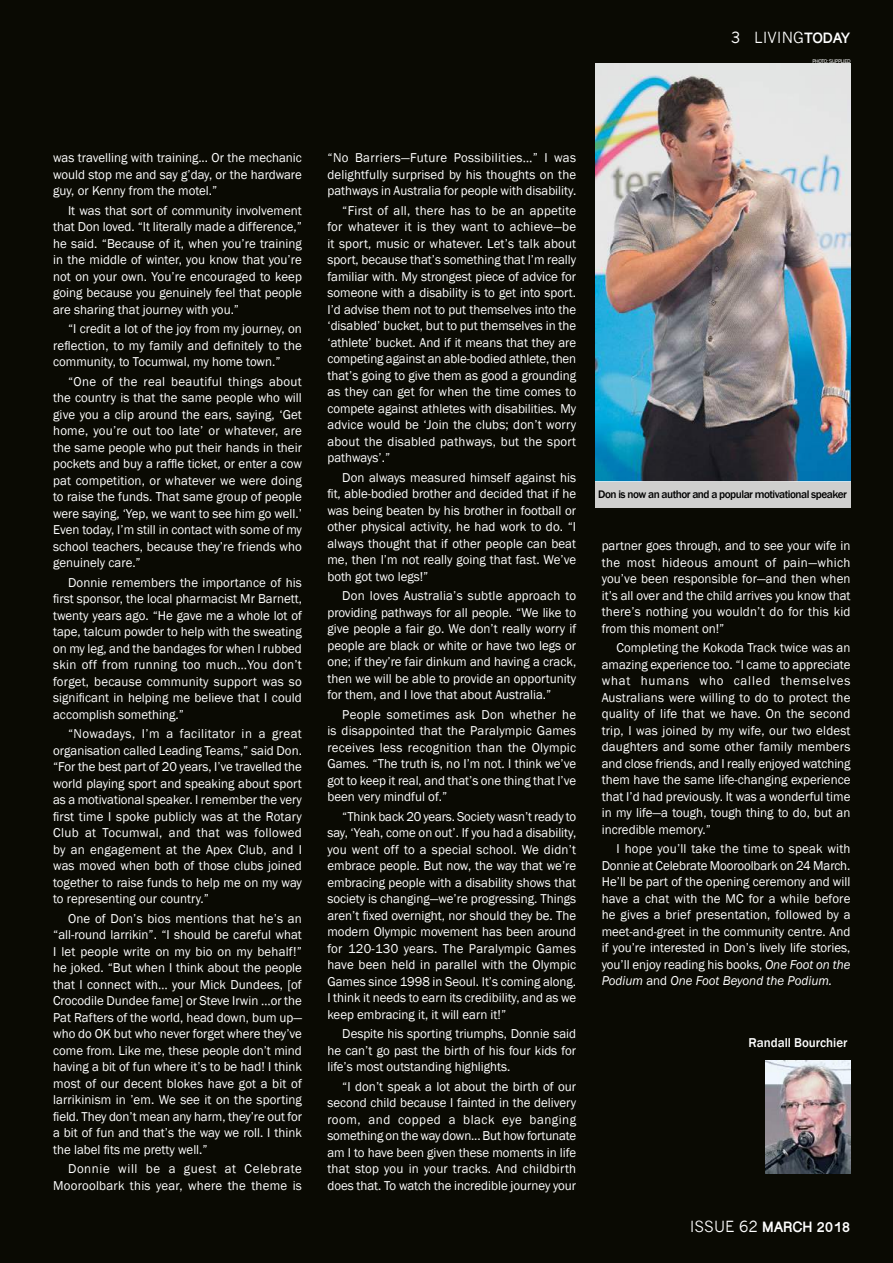
<style>
.page{position:relative;width:893px;height:1263px;background:#0a0a03}
.page>*{position:absolute;margin:0;border:0;box-sizing:border-box;transform-origin:0 0}
.t1{font:700 15px "Myanmar Sangam MN";color:#fff}
.t2{font:15px "News Gothic";color:#fff}
.t3{font:13.2px/16.5px "Franklin Gothic";color:#fff;text-align:justify}
.t4{font:13.2px/16.5px "Franklin Gothic";letter-spacing:.02em;color:#fff;text-align:right}
.t5{font:500 13.2px "Franklin Gothic";color:#fff}
.t6{font:500 11.25px "Franklin Gothic";letter-spacing:-.045em;color:#000}
.t7{font:5.55px "Franklin Gothic";letter-spacing:-.05em;color:#fff}
.s1{font-family:"Myanmar Sangam MN";font-weight:700}
.s2{font-style:italic}
.s3{font-family:"News Gothic";font-weight:400}
</style>
<div class="page">
<img style="left:595px;top:64px;width:255px;height:417px">
<div style="left:595px;top:482px;width:255px;height:26px;background:#cfcfce"></div>
<img style="left:766px;top:1061px;width:84px;height:112px">
<p class="t2" style="left:731px;top:28px;width:121px">3 LIVING<span class="s1">TODAY</span></p>
<p class="t7" style="left:812px;top:58px;width:40px">PHOTO: SUPPLIED</p>
<p class="t3" style="left:53px;top:150px;width:250px">was travelling with training... Or the mechanic would stop me and say g’day, or the hardware guy, or Kenny from the motel.”</p>
<p class="t3" style="left:53px;top:202px;width:250px;text-indent:15px">It was that sort of community involvement that Don loved. “It literally made a difference,” he said. “Because of it, when you’re training in the middle of winter, you know that you’re not on your own. You’re encouraged to keep going because you genuinely feel that people are sharing that journey with you.”</p>
<p class="t3" style="left:53px;top:321px;width:250px;text-indent:15px">“I credit a lot of the joy from my journey, on reflection, to my family and definitely to the community, to Tocumwal, my home town.”</p>
<p class="t3" style="left:53px;top:373px;width:250px;text-indent:15px">“One of the real beautiful things about the country is that the same people who will give you a clip around the ears, saying, ‘Get home, you’re out too late’ or whatever, are the same people who put their hands in their pockets and buy a raffle ticket, or enter a cow pat competition, or whatever we were doing to raise the funds. That same group of people were saying, ‘Yep, we want to see him go well.’ Even today, I’m still in contact with some of my school teachers, because they’re friends who genuinely care.”</p>
<p class="t3" style="left:53px;top:574px;width:250px;text-indent:15px">Donnie remembers the importance of his first sponsor, the local pharmacist Mr Barnett, twenty years ago. “He gave me a whole lot of tape, talcum powder to help with the sweating on my leg, and the bandages for when I rubbed skin off from running too much…You don’t forget, because community support was so significant in helping me believe that I could accomplish something.”</p>
<p class="t3" style="left:53px;top:726px;width:250px;text-indent:15px">“Nowadays, I’m a facilitator in a great organisation called Leading Teams,” said Don. “For the best part of 20 years, I’ve travelled the world playing sport and speaking about sport as a motivational speaker. I remember the very first time I spoke publicly was at the Rotary Club at Tocumwal, and that was followed by an engagement at the Apex Club, and I was moved when both of those clubs joined together to raise funds to help me on my way to representing our country.”</p>
<p class="t3" style="left:53px;top:910px;width:250px;text-indent:15px">One of Don’s bios mentions that he’s an “all-round larrikin”. “I should be careful what I let people write on my bio on my behalf!” he joked. “But when I think about the people that I connect with… your Mick Dundees, [of Crocodile Dundee fame] or Steve Irwin …or the Pat Rafters of the world, head down, bum up— who do OK but who never forget where they’ve come from. Like me, these people don’t mind having a bit of fun where it’s to be had! I think most of our decent blokes have got a bit of larrikinism in ’em. We see it on the sporting field. They don’t mean any harm, they’re out for a bit of fun and that’s the way we roll. I think the label fits me pretty well.”</p>
<p class="t4" style="left:53px;top:1161px;width:250px">Donnie will be a guest at Celebrate<br>Mooroolbark this year, where the theme is</p>
<p class="t3" style="left:327px;top:150px;width:250px">“No Barriers—Future Possibilities…” I was delightfully surprised by his thoughts on the pathways in Australia for people with disability.</p>
<p class="t3" style="left:327px;top:202px;width:250px;text-indent:15px">“First of all, there has to be an appetite for whatever it is they want to achieve—be it sport, music or whatever. Let’s talk about sport, because that’s something that I’m really familiar with. My strongest piece of advice for someone with a disability is to get into sport.<br>I’d advise them not to put themselves into the ‘disabled’ bucket, but to put themselves in the ‘athlete’ bucket. And if it means that they are competing against an able-bodied athlete, then that’s going to give them as good a grounding as they can get for when the time comes to compete against athletes with disabilities. My advice would be ‘Join the clubs; don’t worry about the disabled pathways, but the sport pathways’.”</p>
<p class="t3" style="left:327px;top:469px;width:250px;text-indent:15px">Don always measured himself against his fit, able-bodied brother and decided that if he was being beaten by his brother in football or other physical activity, he had work to do. “I always thought that if other people can beat me, then I’m not really going that fast. We’ve both got two legs!”</p>
<p class="t3" style="left:327px;top:588px;width:250px;text-indent:15px">Don loves Australia’s subtle approach to providing pathways for all people. “We like to give people a fair go. We don’t really worry if people are black or white or have two legs or one; if they’re fair dinkum and having a crack, then we will be able to provide an opportunity for them, and I love that about Australia.”</p>
<p class="t3" style="left:327px;top:706px;width:250px;text-indent:15px">People sometimes ask Don whether he is disappointed that the Paralympic Games receives less recognition than the Olympic Games. “The truth is, no I’m not. I think we’ve got to keep it real, and that’s one thing that I’ve been very mindful of.”</p>
<p class="t3" style="left:327px;top:808px;width:250px;text-indent:15px">“Think back 20 years. Society wasn’t ready to say, ‘Yeah, come on out’. If you had a disability, you went off to a special school. We didn’t embrace people. But now, the way that we’re embracing people with a disability shows that society is changing—we’re progressing. Things aren’t fixed overnight, nor should they be. The modern Olympic movement has been around for 120-130 years. The Paralympic Games have been held in parallel with the Olympic Games since 1998 in Seoul. It’s coming along.<br>I think it needs to earn its credibility, and as we keep embracing it, it will earn it!”</p>
<p class="t3" style="left:327px;top:1026px;width:250px;text-indent:15px">Despite his sporting triumphs, Donnie said he can’t go past the birth of his four kids for life’s most outstanding highlights.</p>
<p class="t3" style="left:327px;top:1078px;width:250px;text-indent:15px">“I don’t speak a lot about the birth of our second child because I fainted in the delivery room, and copped a black eye banging something on the way down... But how fortunate am I to have been given these moments in life that stop you in your tracks. And childbirth does that. To watch the incredible journey your</p>
<p class="t6" style="left:598px;top:487px;width:250px">Don is now an author and a popular motivational speaker</p>
<p class="t3" style="left:602px;top:538px;width:250px">partner goes through, and to see your wife in the most hideous amount of pain—which you’ve been responsible for—and then when it’s all over and the child arrives you know that there’s nothing you wouldn’t do for this kid from this moment on!”</p>
<p class="t3" style="left:602px;top:640px;width:250px;text-indent:15px">Completing the Kokoda Track twice was an amazing experience too. “I came to appreciate what humans who called themselves Australians were willing to do to protect the quality of life that we have. On the second trip, I was joined by my wife, our two eldest daughters and some other family members and close friends, and I really enjoyed watching them have the same life-changing experience that I’d had previously. It was a wonderful time in my life—a tough, tough thing to do, but an incredible memory.”</p>
<p class="t3" style="left:602px;top:841px;width:250px;text-indent:15px">I hope you’ll take the time to speak with Donnie at Celebrate Mooroolbark on 24 March.<br>He’ll be part of the opening ceremony and will have a chat with the MC for a while before he gives a brief presentation, followed by a meet-and-greet in the community centre. And if you’re interested in Don’s lively life stories, you’ll enjoy reading his books, <span class="s2">One Foot on the Podium</span> and <span class="s2">One Foot Beyond the Podium.</span></p>
<p class="t5" style="left:748px;top:1034px;width:101px">Randall Bourchier</p>
<p class="t1" style="left:690px;top:1218px;width:162px"><span class="s3">ISSUE 62</span> MARCH 2018</p>
</div>
